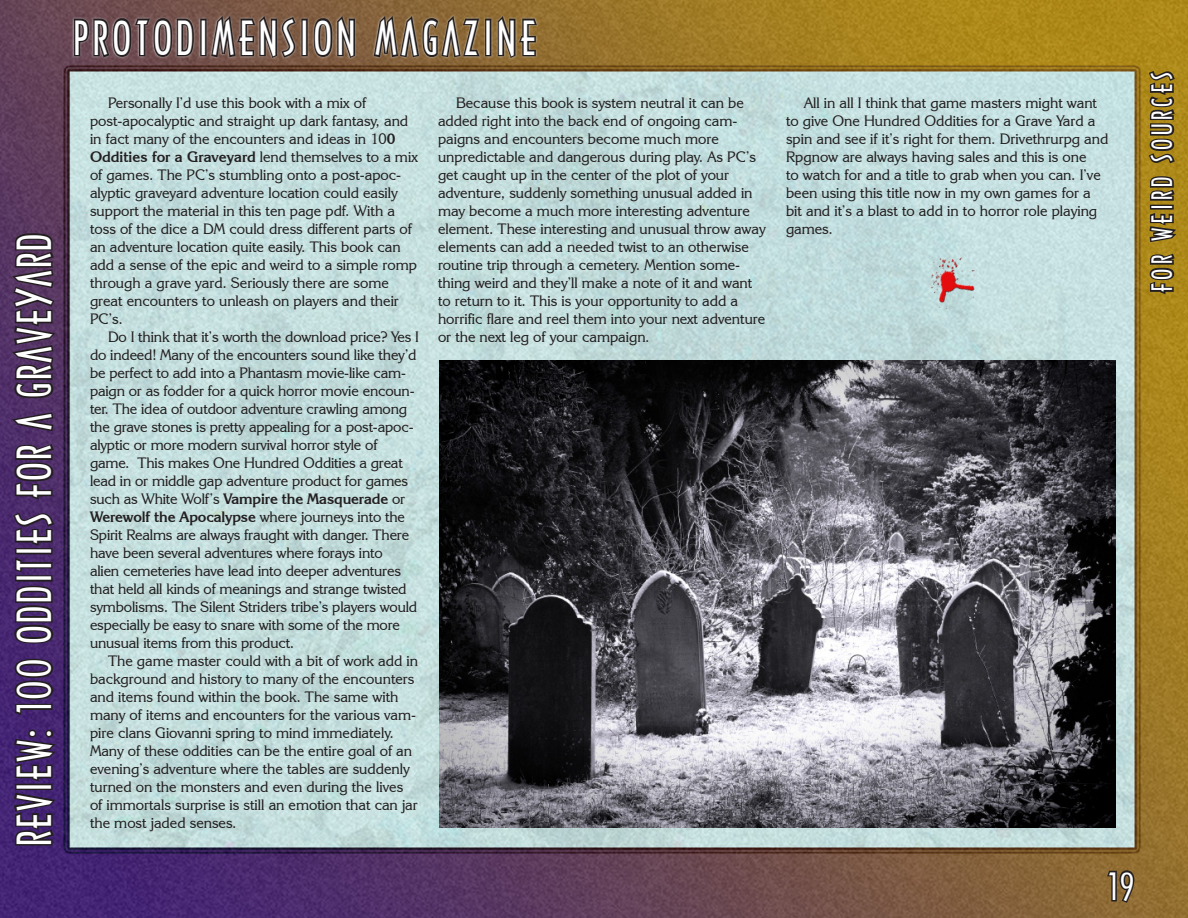
<style>
.page{position:relative;width:1188px;height:918px;background:#fff}
.page>*{position:absolute;margin:0;border:0;box-sizing:border-box;transform-origin:0 0}
.t1{font:45px "Arcitectura";letter-spacing:.1em;color:#fff}
.t2{font:36px "Arcitectura";color:#fff}
.t3{font:27px "Arcitectura";color:#fff}
.Basic_Column_Text{font:15px/18px "Korinna IT Cby BT";color:#231f20}
.s1{font-weight:700}
</style>
<div class="page">
<img style="left:0;top:0;width:1188px;height:918px">
<img style="left:927px;top:252px;width:49px;height:57px">
<img style="left:440px;top:360px;width:676px;height:468px">
<svg style="left:1105px;top:868px;width:31px;height:37px"></svg>
<svg style="left:12px;top:791px;width:50px;height:56px;background:#34214f"></svg>
<div style="left:15px;top:784px;width:38px;height:6px;border:3px solid #231f20"></div>
<svg style="left:2px;top:727px;width:59px;height:57px;background:#392259"></svg>
<svg style="left:13px;top:657px;width:42px;height:60px;background:#35224b"></svg>
<svg style="left:13px;top:584px;width:42px;height:61px;background:#342344"></svg>
<div style="left:15px;top:575px;width:38px;height:7px;border:3px solid #231f20"></div>
<svg style="left:13px;top:555px;width:41px;height:20px"></svg>
<div style="left:15px;top:548px;width:38px;height:6px;border:3px solid #231f20"></div>
<svg style="left:11px;top:511px;width:45px;height:37px;background:#3b254e"></svg>
<svg style="left:13px;top:442px;width:43px;height:60px;background:#382646"></svg>
<svg style="left:8px;top:411px;width:47px;height:22px"></svg>
<svg style="left:8px;top:232px;width:54px;height:168px;background:#412c48"></svg>
<svg style="left:1148px;top:252px;width:29px;height:44px"></svg>
<svg style="left:1136px;top:211px;width:51px;height:33px;background:#83681a"></svg>
<div style="left:1150px;top:205px;width:24px;height:5px;border:3px solid #231f20"></div>
<svg style="left:1148px;top:174px;width:29px;height:28px"></svg>
<svg style="left:1147px;top:69px;width:30px;height:96px;background:#6c571c"></svg>
<div style="left:71px;top:14px;width:469px;height:46px;background:#e6e7e9;opacity:.7"></div>
<svg style="left:72px;top:16px;width:123px;height:43px;background:#534244"></svg>
<div style="left:200px;top:19px;width:7px;height:37px;border:3px solid #231f20"></div>
<svg style="left:209px;top:10px;width:89px;height:63px;background:#614b42"></svg>
<div style="left:301px;top:19px;width:7px;height:37px;border:3px solid #231f20"></div>
<svg style="left:312px;top:12px;width:45px;height:51px;background:#5e4b3d"></svg>
<svg style="left:372px;top:10px;width:110px;height:63px;background:#6b543a"></svg>
<div style="left:485px;top:19px;width:6px;height:37px;border:3px solid #231f20"></div>
<svg style="left:496px;top:12px;width:43px;height:51px;background:#695436"></svg>
<h1 class="t1" style="left:13px;top:846px;width:611px;rotate:-90deg">Review: 100 Oddities for a Graveyard</h1>
<h1 class="t1" style="left:74px;top:17px;width:464px">PROTODIMENSION MAGAZINE</h1>
<p class="Basic_Column_Text" style="left:90px;top:94px;width:329px;text-indent:18px">Personally I’d use this book with a mix of post-apocalyptic and straight up dark fantasy, and in fact many of the encounters and ideas in 10<span class="s1">0<br>Oddities for a Graveyard</span> lend themselves to a mix of games. The PC’s stumbling onto a post-apoc&shy;alyptic graveyard adventure location could easily support the material in this ten page pdf. With a toss of the dice a DM could dress different parts of an adventure location quite easily. This book can add a sense of the epic and weird to a simple romp through a grave yard. Seriously there are some great encounters to unleash on players and their PC’s.</p>
<p class="Basic_Column_Text" style="left:90px;top:328px;width:331px;text-indent:18px">Do I think that it’s worth the download price? Yes I do indeed! Many of the encounters sound like they’d be perfect to add into a Phantasm movie-like cam&shy;paign or as fodder for a quick horror movie encoun&shy;ter. The idea of outdoor adventure crawling among the grave stones is pretty appealing for a post-apoc&shy;alyptic or more modern survival horror style of game. This makes One Hundred Oddities a great lead in or middle gap adventure product for games such as White Wolf’s <span class="s1">Vampire the Masquerade</span> or <span class="s1">Werewolf the Apocalypse</span> where journeys into the Spirit Realms are always fraught with danger. There have been several adventures where forays into<br>alien cemeteries have lead into deeper adventures that held all kinds of meanings and strange twisted symbolisms. The Silent Striders tribe’s players would especially be easy to snare with some of the more unusual items from this product.</p>
<p class="Basic_Column_Text" style="left:90px;top:652px;width:330px;text-indent:18px">The game master could with a bit of work add in background and history to many of the encounters and items found within the book. The same with many of items and encounters for the various vam&shy;pire clans Giovanni spring to mind immediately.<br>Many of these oddities can be the entire goal of an evening’s adventure where the tables are suddenly turned on the monsters and even during the lives of immortals surprise is still an emotion that can jar the most jaded senses.</p>
<p class="Basic_Column_Text" style="left:438px;top:94px;width:329px;text-indent:18px">Because this book is system neutral it can be added right into the back end of ongoing cam&shy;paigns and encounters become much more unpredictable and dangerous during play. As PC’s get caught up in the center of the plot of your adventure, suddenly something unusual added in may become a much more interesting adventure element. These interesting and unusual throw away elements can add a needed twist to an otherwise routine trip through a cemetery. Mention some&shy;thing weird and they’ll make a note of it and want to return to it. This is your opportunity to add a horrific flare and reel them into your next adventure or the next leg of your campaign.</p>
<p class="Basic_Column_Text" style="left:786px;top:94px;width:324px;text-indent:18px">All in all I think that game masters might want to give One Hundred Oddities for a Grave Yard a spin and see if it’s right for them. Drivethrurpg and Rpgnow are always having sales and this is one<br>to watch for and a title to grab when you can. I’ve been using this title now in my own games for a bit and it’s a blast to add in to horror role playing games.</p>
<h2 class="t2" style="left:1108px;top:870px;width:27px">19</h2>
<h3 class="t3" style="left:1149px;top:292px;width:220px;rotate:-90deg">For Weird Sources</h3>
</div>
